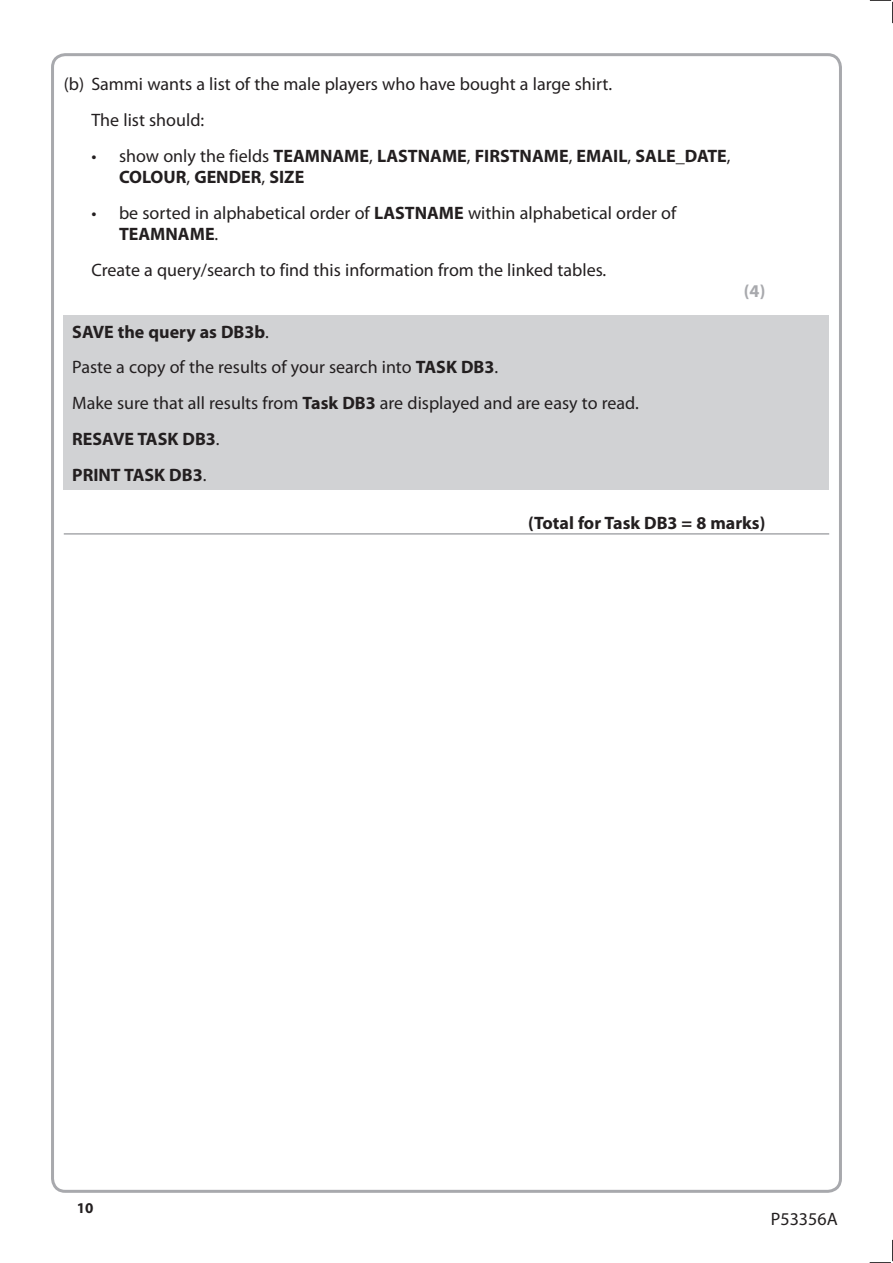
<style>
.page{position:relative;width:893px;height:1263px;background:#fff}
.page>*{position:absolute;margin:0;border:0;box-sizing:border-box;transform-origin:0 0}
.t1{font:18px/36px "Myriad Pro";color:#231f20}
.t2{font:700 18px/21px "Myriad Pro";color:#231f20}
.t3{font:700 18px "Myriad Pro";color:#a8a9ad}
.t4{font:700 15px "Myriad Pro";color:#231f20}
.s1{font-weight:400}
.s2{font-weight:700}
</style>
<div class="page">
<svg style="left:870px;top:0;width:23px;height:23px"></svg>
<svg style="left:870px;top:1240px;width:23px;height:23px"></svg>
<hr style="left:64px;top:533px;width:765px;height:2px;background:#a8a9ad">
<div style="left:64px;top:315px;width:765px;height:175px;background:#d1d2d4"></div>
<p class="t1" style="left:91px;top:66px;width:522px;text-indent:-28px">(b) Sammi wants a list of the male players who have bought a large shirt.<br>The list should:</p>
<p class="t2" style="left:119px;top:146px;width:613px;text-indent:-28px"><span class="s1">• show only the fields</span> TEAMNAME<span class="s1">,</span> LASTNAME<span class="s1">,</span> FIRSTNAME<span class="s1">,</span> EMAIL<span class="s1">,</span> SALE_DATE<span class="s1">,<br></span>COLOUR<span class="s1">,</span> GENDER<span class="s1">,</span> SIZE</p>
<p class="t1" style="left:119px;top:203px;width:559px;line-height:21px;text-indent:-28px">• be sorted in alphabetical order of <span class="s2">LASTNAME</span> within alphabetical order of<br><span class="s2">TEAMNAME</span>.</p>
<p class="t1" style="left:91px;top:252px;width:516px">Create a query/search to find this information from the linked tables.</p>
<p class="t3" style="left:744px;top:281px;width:23px">(4)</p>
<p class="t1" style="left:72px;top:314px;width:568px"><span class="s2">SAVE the query as DB3b</span>.<br>Paste a copy of the results of your search into <span class="s2">TASK DB3</span>.<br>Make sure that all results from <span class="s2">Task DB3</span> are displayed and are easy to read.<br><span class="s2">RESAVE TASK DB3</span>.<br><span class="s2">PRINT TASK DB3</span>.</p>
<p class="t2" style="left:528px;top:512px;width:239px">(Total for Task DB3 = 8 marks)</p>
<p class="t4" style="left:77px;top:1199px;width:18px">10</p>
<p class="t1" style="left:771px;top:1202px;width:68px">P53356A</p>
</div>
